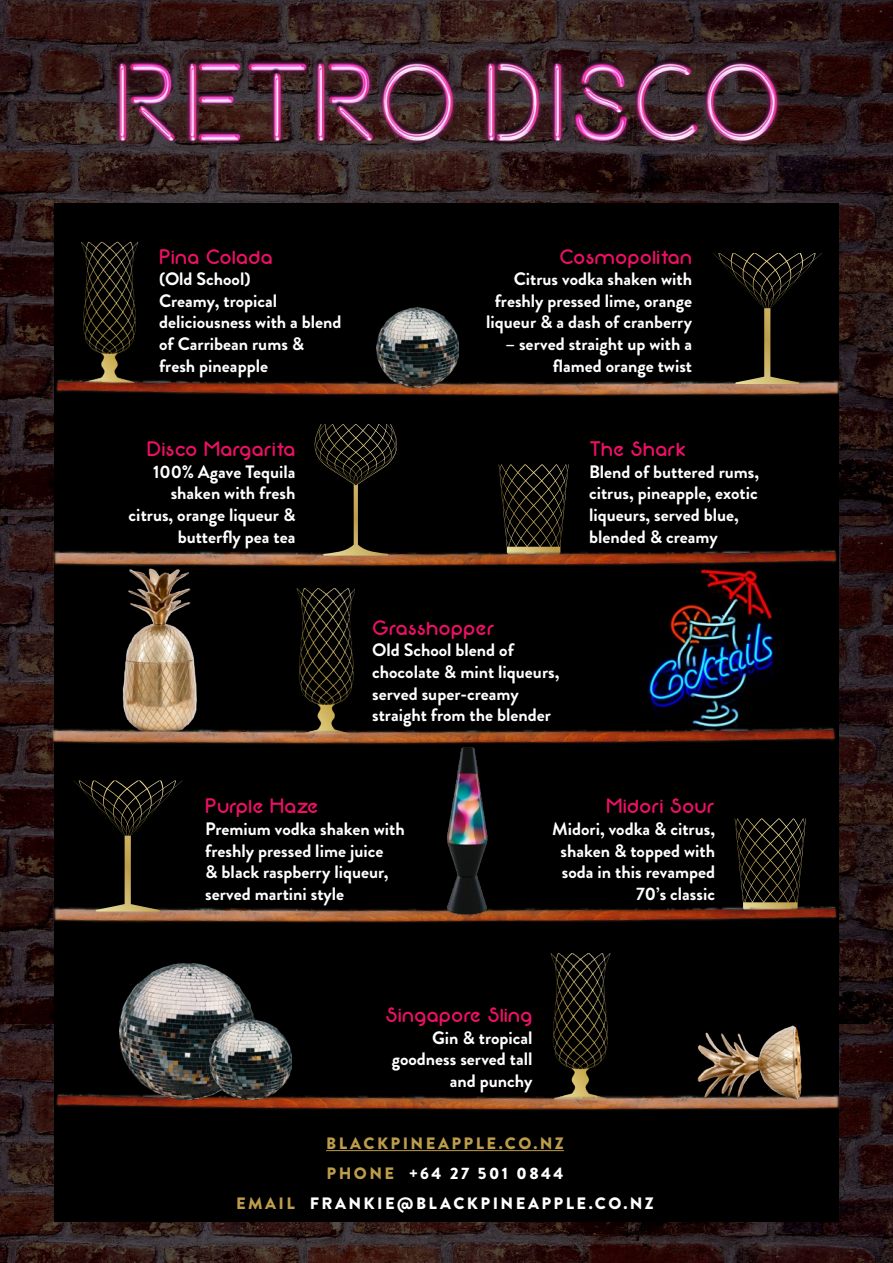
<style>
.page{position:relative;width:893px;height:1263px;background:#fff}
.page>*{position:absolute;margin:0;border:0;box-sizing:border-box;transform-origin:0 0}
.t1{font:21px "Neon 80 s";color:#ed1065}
.t2{font:700 18px/21.6px "Brandon Grotesque";color:#fff;text-align:right}
.t3{font:900 16.5px/30px "Brandon Grotesque";letter-spacing:.15em;color:#fff;text-align:center}
.t4{font:900 16.5px "Brandon Grotesque";letter-spacing:.15em;color:#bd9d4c}
.s1{color:#bd9d4c}
</style>
<div class="page">
<img style="left:0;top:0;width:893px;height:517px">
<img style="left:0;top:517px;width:893px;height:508px">
<img style="left:0;top:1025px;width:893px;height:238px">
<div style="left:54px;top:203px;width:785px;height:1018px;background:#000"></div>
<svg style="left:499px;top:464px;width:70px;height:14px"></svg>
<img style="left:299px;top:627px;width:54px;height:29px">
<img style="left:553px;top:983px;width:55px;height:39px">
<img style="left:81px;top:241px;width:58px;height:66px">
<svg style="left:735px;top:818px;width:71px;height:17px"></svg>
<img style="left:41px;top:835px;width:811px;height:148px">
<img style="left:41px;top:307px;width:811px;height:149px">
<img style="left:41px;top:1022px;width:811px;height:148px">
<img style="left:670px;top:627px;width:105px;height:29px">
<img style="left:41px;top:478px;width:811px;height:149px">
<img style="left:377px;top:307px;width:81px;height:80px">
<img style="left:113px;top:544px;width:92px;height:112px">
<img style="left:668px;top:1022px;width:166px;height:98px">
<img style="left:396px;top:805px;width:144px;height:121px">
<img style="left:113px;top:54px;width:667px;height:95px">
<svg style="left:323px;top:424px;width:69px;height:6px"></svg>
<svg style="left:713px;top:253px;width:109px;height:131px"></svg>
<svg style="left:73px;top:805px;width:109px;height:106px"></svg>
<img style="left:119px;top:964px;width:136px;height:136px">
<img style="left:210px;top:1019px;width:81px;height:80px">
<img style="left:39px;top:656px;width:811px;height:149px">
<img style="left:881px;top:1021px;width:12px;height:26px">
<p class="t1" style="left:159px;top:245px;width:115px">Pina Colada</p>
<p class="t2" style="left:159px;top:268px;width:93px">(Old School)</p>
<p class="t2" style="left:159px;top:290px;width:184px;text-align:left">Creamy, tropical deliciousness with a blend of Carribean rums &amp; fresh pineapple</p>
<p class="t1" style="left:147px;top:437px;width:150px">Disco Margarita</p>
<p class="t2" style="left:129px;top:461px;width:168px">100% Agave Tequila shaken with fresh citrus, orange liqueur &amp; butterfly pea tea</p>
<p class="t1" style="left:560px;top:245px;width:134px">Cosmopolitan</p>
<p class="t2" style="left:486px;top:268px;width:207px">Citrus vodka shaken with freshly pressed lime, orange liqueur &amp; a dash of cranberry</p>
<p class="t2" style="left:505px;top:333px;width:188px">– served straight up with a flamed orange twist</p>
<p class="t1" style="left:372px;top:616px;width:124px">Grasshopper</p>
<p class="t2" style="left:372px;top:640px;width:189px;text-align:left">Old School blend of chocolate &amp; mint liqueurs, served super-creamy straight from the blender</p>
<p class="t1" style="left:589px;top:437px;width:98px">The Shark</p>
<p class="t2" style="left:589px;top:461px;width:172px;text-align:left">Blend of buttered rums, citrus, pineapple, exotic liqueurs, served blue, blended &amp; creamy</p>
<p class="t1" style="left:205px;top:795px;width:115px">Purple Haze</p>
<p class="t2" style="left:205px;top:818px;width:201px;text-align:left">Premium vodka shaken with freshly pressed lime juice<br>&amp; black raspberry liqueur, served martini style</p>
<p class="t1" style="left:606px;top:795px;width:110px">Midori Sour</p>
<p class="t2" style="left:552px;top:818px;width:164px">Midori, vodka &amp; citrus, shaken &amp; topped with soda in this revamped<br>70’s classic</p>
<p class="t1" style="left:385px;top:1003px;width:149px">Singapore Sling</p>
<p class="t2" style="left:392px;top:1027px;width:142px">Gin &amp; tropical goodness served tall and punchy</p>
<p class="t4" style="left:326px;top:1131px;width:239px">BLACKPINEAPPLE.CO.NZ</p>
<p class="t3" style="left:236px;top:1158px;width:419px"><span class="s1">PHONE</span> +64 27 501 0844<br><span class="s1">EMAIL</span> FRANKIE@BLACKPINEAPPLE.CO.NZ</p>
</div>
